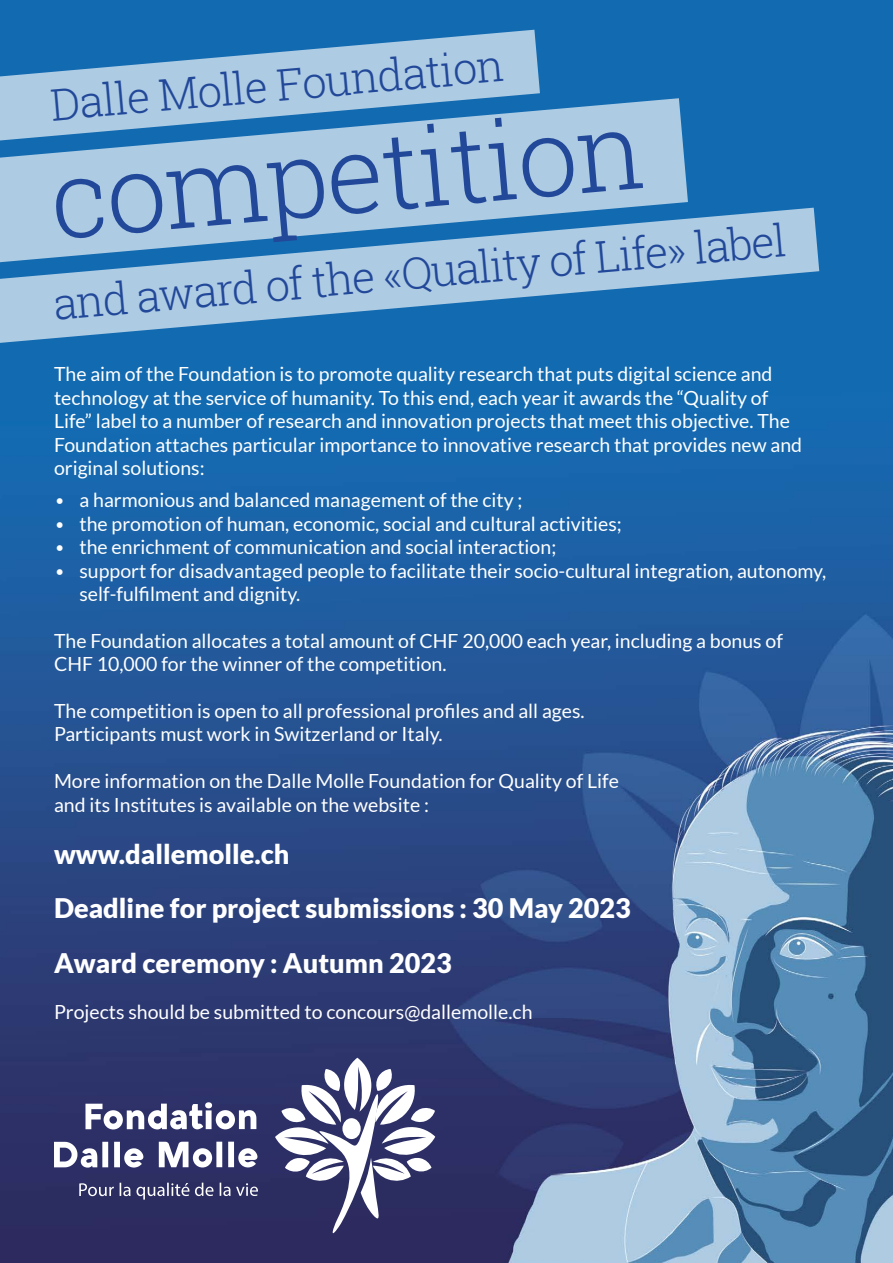
<style>
.page{position:relative;width:893px;height:1263px;background:#fff}
.page>*{position:absolute;margin:0;border:0;box-sizing:border-box;transform-origin:0 0}
.t1{font:300 108px "Roboto Slab";color:#224899}
.t2{font:300 43.5px "Roboto Slab";color:#224899}
.t3{font:900 27px/54.9px "Lato";color:#fff}
.t4{font:19.5px/23.4px "Lato";color:#fff}
.s1{font-weight:300}
</style>
<div class="page">
<img style="left:0;top:0;width:893px;height:1263px">
<div style="left:0;top:98px;width:688px;height:110px;background:#adcbe3"></div>
<svg style="left:0;top:30px;width:540px;height:110px;background:#78aad2"></svg>
<svg style="left:0;top:208px;width:819px;height:135px;background:#73a6d0"></svg>
<svg style="left:85px;top:1102px;width:171px;height:27px"></svg>
<svg style="left:54px;top:1142px;width:43px;height:25px"></svg>
<div style="left:102px;top:1142px;width:6px;height:25px;background:#fff"></div>
<div style="left:114px;top:1142px;width:6px;height:25px;background:#fff"></div>
<svg style="left:124px;top:1148px;width:19px;height:19px"></svg>
<svg style="left:159px;top:1142px;width:53px;height:25px"></svg>
<div style="left:216px;top:1142px;width:6px;height:25px;background:#fff"></div>
<div style="left:228px;top:1142px;width:6px;height:25px;background:#fff"></div>
<svg style="left:238px;top:1148px;width:19px;height:19px"></svg>
<svg style="left:79px;top:1183px;width:35px;height:13px"></svg>
<svg style="left:120px;top:1183px;width:69px;height:16px"></svg>
<svg style="left:195px;top:1182px;width:18px;height:14px"></svg>
<svg style="left:220px;top:1182px;width:38px;height:14px"></svg>
<svg style="left:275px;top:1058px;width:160px;height:184px"></svg>
<h2 class="t2" style="left:48px;top:75px;width:457px;rotate:-5deg">Dalle Molle Foundation</h2>
<h1 class="t1" style="left:44px;top:127px;width:598px;rotate:-5deg">competition</h1>
<h2 class="t2" style="left:51px;top:275px;width:737px;rotate:-5deg">and award of the «Quality of Life» label</h2>
<p class="t4" style="left:54px;top:362px;width:750px">The aim of the Foundation is to promote quality research that puts digital science and technology at the service of humanity. To this end, each year it awards the “Quality of Life” label to a number of research and innovation projects that meet this objective. The Foundation attaches particular importance to innovative research that provides new and original solutions:</p>
<p class="t4" style="left:54px;top:488px;width:470px"><span class="s1">•</span> a harmonious and balanced management of the city ;</p>
<p class="t4" style="left:54px;top:512px;width:569px"><span class="s1">•</span> the promotion of human, economic, social and cultural activities;</p>
<p class="t4" style="left:54px;top:535px;width:504px"><span class="s1">•</span> the enrichment of communication and social interaction;</p>
<p class="t4" style="left:80px;top:559px;width:748px;text-indent:-26px"><span class="s1">•</span> support for disadvantaged people to facilitate their socio-cultural integration, autonomy, self-fulfilment and dignity.</p>
<p class="t4" style="left:54px;top:629px;width:730px">The Foundation allocates a total amount of CHF 20,000 each year, including a bonus of<br>CHF 10,000 for the winner of the competition.</p>
<p class="t4" style="left:54px;top:699px;width:532px">The competition is open to all professional profiles and all ages.<br>Participants must work in Switzerland or Italy.</p>
<p class="t4" style="left:54px;top:769px;width:566px">More information on the Dalle Molle Foundation for Quality of Life and its Institutes is available on the website :</p>
<h3 class="t3" style="left:54px;top:826px;width:578px">www.dallemolle.ch<br>Deadline for project submissions : 30 May 2023<br>Award ceremony : Autumn 2023</h3>
<p class="t4" style="left:54px;top:1000px;width:480px">Projects should be submitted to concours@dallemolle.ch</p>
</div>
